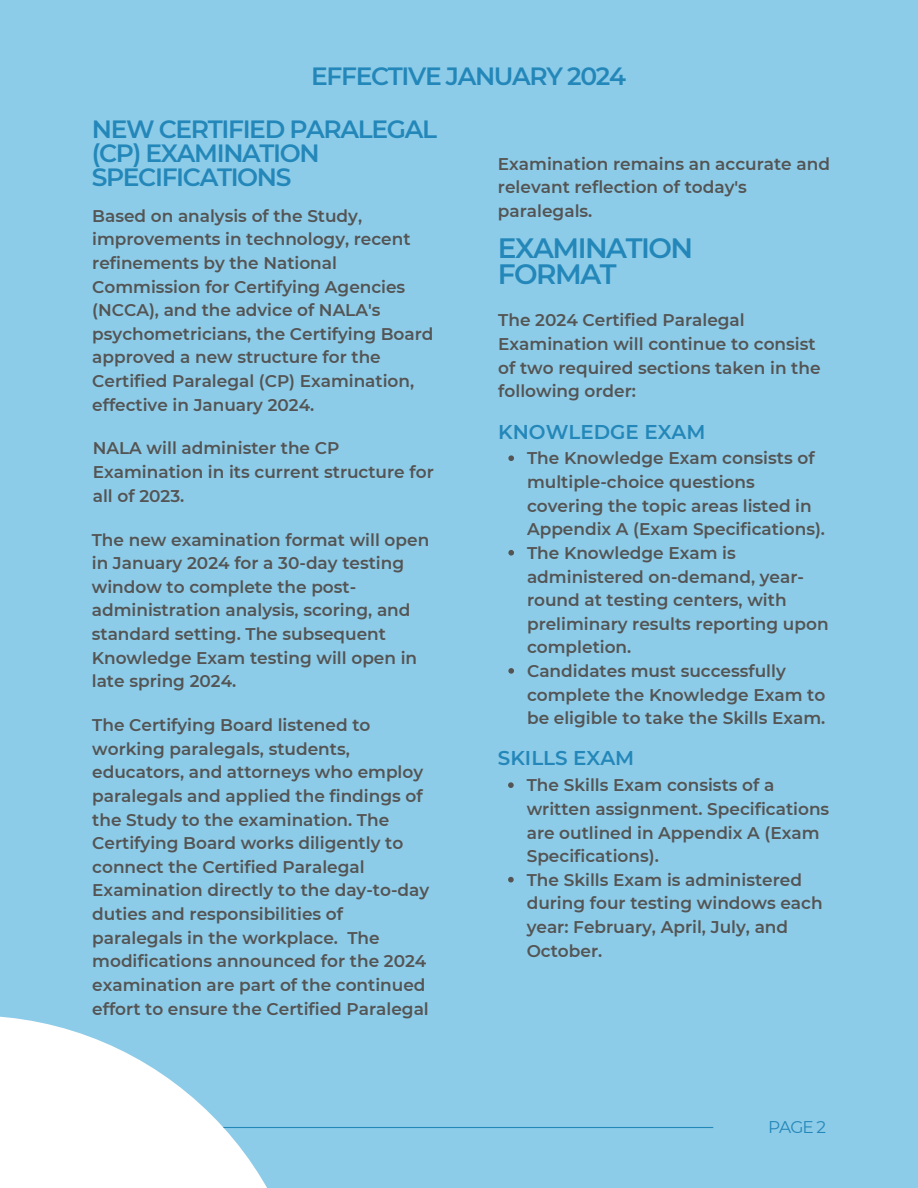
<style>
.page{position:relative;width:918px;height:1188px;background:#8dcce8}
.page>*{position:absolute;margin:0;border:0;box-sizing:border-box;transform-origin:0 0}
.t1{font:600 27.9px/25.8px "Montserrat";letter-spacing:-.055em;color:#2487b9}
.t2{font:600 24.9px/23.7px "Montserrat";letter-spacing:-.055em;color:#2487b9}
.t3{font:600 19.95px "Montserrat";color:#2487b9}
.t4{font:600 16.95px/23.7px "Montserrat";color:#545454}
.t5{font:16.95px "Montserrat";color:#2487b9}
</style>
<div class="page">
<hr style="left:92px;top:1127px;width:621px;height:1px;background:#2487b9">
<svg style="left:0;top:1016px;width:267px;height:172px;fill:#fff"></svg>
<svg style="left:508px;top:455px;width:6px;height:6px"></svg>
<svg style="left:508px;top:550px;width:6px;height:6px"></svg>
<svg style="left:508px;top:668px;width:6px;height:6px"></svg>
<svg style="left:508px;top:782px;width:6px;height:6px"></svg>
<svg style="left:508px;top:877px;width:6px;height:5px"></svg>
<h2 class="t2" style="left:311px;top:65px;width:316px">EFFECTIVE JANUARY 2024</h2>
<h2 class="t2" style="left:92px;top:117px;width:347px">NEW CERTIFIED PARALEGAL (CP) EXAMINATION<br>SPECIFICATIONS</h2>
<p class="t4" style="left:92px;top:204px;width:343px">Based on analysis of the Study, improvements in technology, recent refinements by the National Commission for Certifying Agencies (NCCA), and the advice of NALA's psychometricians, the Certifying Board approved a new structure for the Certified Paralegal (CP) Examination, effective in January 2024.</p>
<p class="t4" style="left:93px;top:437px;width:342px">NALA will administer the CP<br>Examination in its current structure for all of 2023.</p>
<p class="t4" style="left:92px;top:528px;width:339px">The new examination format will open in January 2024 for a 30-day testing window to complete the post&shy;administration analysis, scoring, and standard setting. The subsequent<br>Knowledge Exam testing will open in late spring 2024.</p>
<p class="t4" style="left:92px;top:713px;width:338px">The Certifying Board listened to working paralegals, students, educators, and attorneys who employ paralegals and applied the findings of the Study to the examination. The Certifying Board works diligently to connect the Certified Paralegal Examination directly to the day-to-day duties and responsibilities of paralegals in the workplace. The modifications announced for the 2024 examination are part of the continued effort to ensure the Certified Paralegal</p>
<p class="t4" style="left:498px;top:152px;width:334px">Examination remains an accurate and relevant reflection of today's paralegals.</p>
<h1 class="t1" style="left:498px;top:235px;width:197px">EXAMINATION<br>FORMAT</h1>
<p class="t4" style="left:498px;top:308px;width:324px">The 2024 Certified Paralegal<br>Examination will continue to consist of two required sections taken in the following order:</p>
<p class="t3" style="left:498px;top:419px;width:209px">KNOWLEDGE EXAM</p>
<p class="t4" style="left:527px;top:447px;width:303px">The Knowledge Exam consists of multiple-choice questions covering the topic areas listed in<br>Appendix A (Exam Specifications).<br>The Knowledge Exam is administered on-demand, year&shy;round at testing centers, with preliminary results reporting upon completion.<br>Candidates must successfully complete the Knowledge Exam to be eligible to take the Skills Exam.</p>
<p class="t3" style="left:498px;top:746px;width:138px">SKILLS EXAM</p>
<p class="t4" style="left:527px;top:773px;width:304px">The Skills Exam consists of a written assignment. Specifications are outlined in Appendix A (Exam<br>Specifications).<br>The Skills Exam is administered during four testing windows each year: February, April, July, and<br>October.</p>
<p class="t5" style="left:768px;top:1116px;width:60px">PAGE 2</p>
</div>
